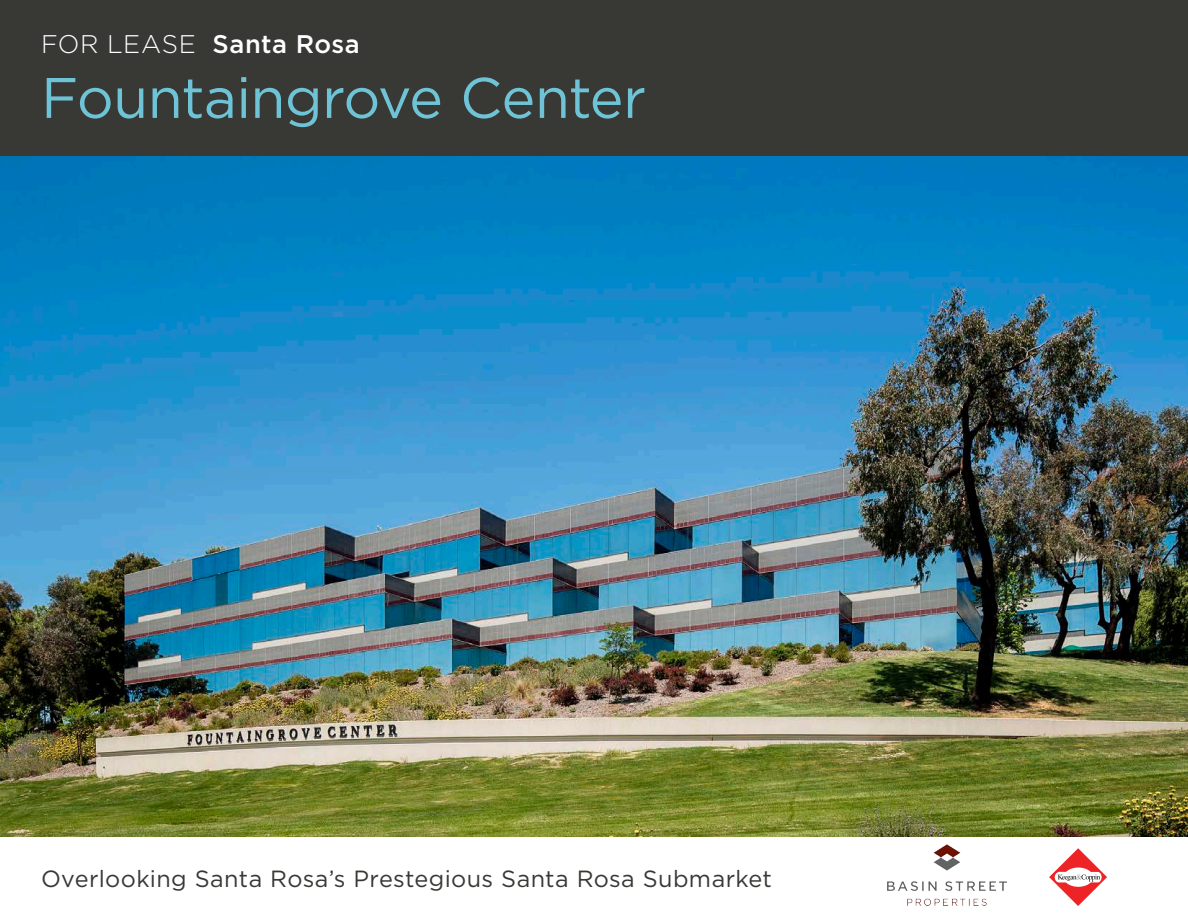
<style>
.page{position:relative;width:1188px;height:918px;background:#fff}
.page>*{position:absolute;margin:0;border:0;box-sizing:border-box;transform-origin:0 0}
.t1{font:57px "Gotham";letter-spacing:-.01em;color:#6ec4d6}
.t2{font:500 25.5px "Gotham";letter-spacing:.02em;color:#fff}
.t3{font:23.4px "Gotham";letter-spacing:.015em;color:#383935}
.s1{font-weight:300}
</style>
<div class="page">
<div style="left:0;top:0;width:1188px;height:167px;background:#383935"></div>
<img style="left:0;top:157px;width:1188px;height:680px">
<svg style="left:1049px;top:848px;width:58px;height:58px"></svg>
<img style="left:888px;top:845px;width:118px;height:61px">
<p class="t2" style="left:41px;top:29px;width:320px"><span class="s1">FOR LEASE</span> Santa Rosa</p>
<p class="t1" style="left:41px;top:66px;width:607px">Fountaingrove Center</p>
<p class="t3" style="left:41px;top:866px;width:733px">Overlooking Santa Rosa’s Prestegious Santa Rosa Submarket</p>
</div>
